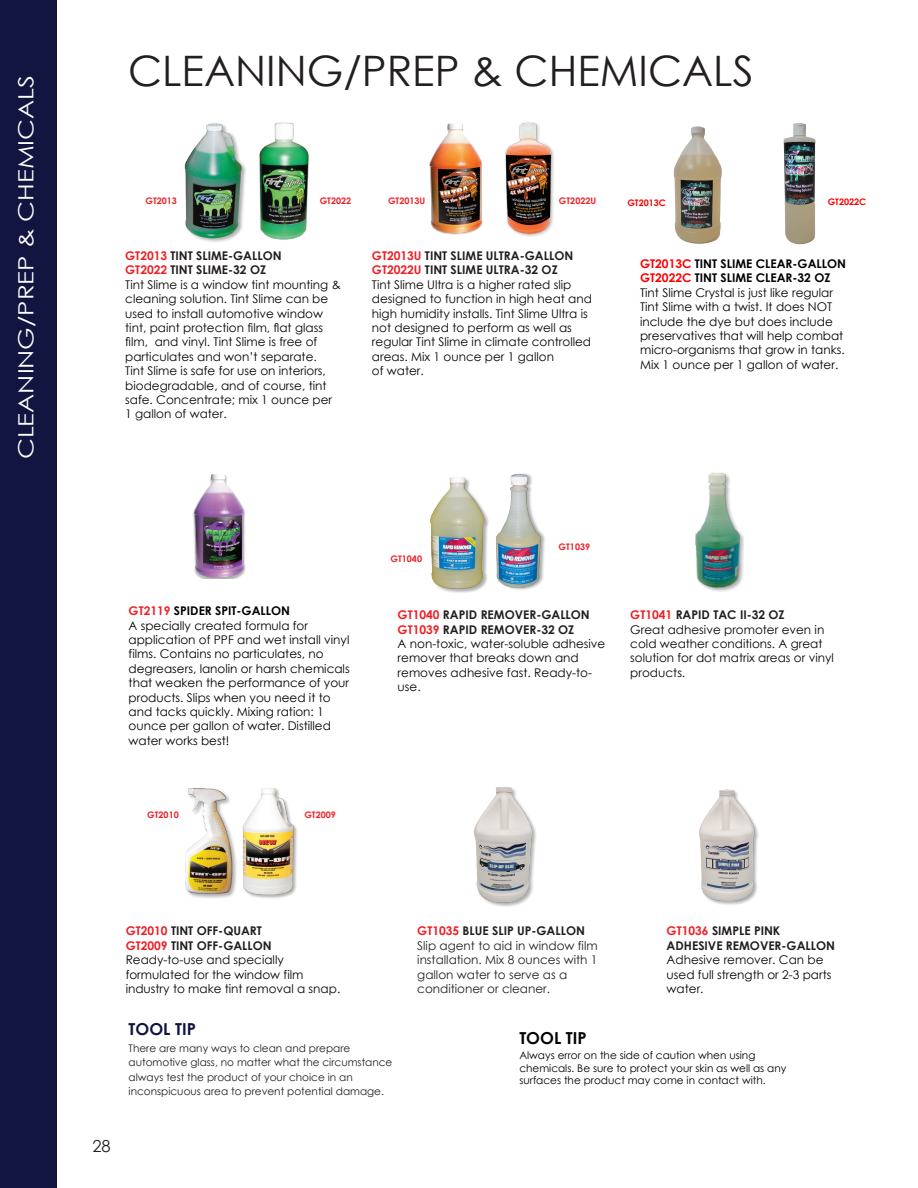
<style>
.page{position:relative;width:918px;height:1188px;background:#fff}
.page>*{position:absolute;margin:0;border:0;box-sizing:border-box;transform-origin:0 0}
.t1{font:42px "Century Gothic";color:#231f20}
.t2{font:21px "Century Gothic";color:#fff;scale:1.23 1}
.t3{font:700 16.5px "Century Gothic";color:#0e143e}
.t4{font:700 16.5px "Century Gothic";color:#000}
.t5{font:16.5px "Century Gothic";color:#231f20}
.t6{font:12px/14.4px "Century Gothic";color:#040503}
.t7{font:12px/14.4px "Century Gothic";color:#000}
.t8{font:12px/14.4px "Century Gothic";color:#231f20}
.t9{font:700 12px/14.4px "Century Gothic";color:#231f20}
.t10{font:10.5px/14.5px "Century Gothic";color:#231f20}
.t11{font:10.5px/12.6px "Century Gothic";color:#000}
.t12{font:700 9px "Century Gothic";color:#ee2026}
.t13{font:700 9px "Century Gothic";color:#f00}
.t14{font:700 9px "Century Gothic";color:#f00}
.t15{font:700 9px "Century Gothic";color:#ee2026}
.s1{font-weight:700;color:#ee2026}
.s2{font-weight:700;color:#231f20}
.s3{font-weight:700;color:#f00}
.s4{font-weight:700}
.s5{font-weight:700;color:#ed2227}
.s6{font-style:inherit}
.s7{color:#ee2026}
</style>
<div class="page">
<img style="left:473px;top:787px;width:63px;height:120px">
<img style="left:184px;top:123px;width:62px;height:119px">
<img style="left:259px;top:122px;width:50px;height:118px">
<img style="left:429px;top:123px;width:50px;height:112px">
<img style="left:479px;top:122px;width:75px;height:114px">
<img style="left:185px;top:788px;width:50px;height:110px">
<img style="left:235px;top:788px;width:62px;height:111px">
<img style="left:430px;top:477px;width:59px;height:115px">
<img style="left:496px;top:473px;width:49px;height:117px">
<img style="left:695px;top:472px;width:49px;height:120px">
<img style="left:699px;top:789px;width:59px;height:116px">
<img style="left:192px;top:474px;width:54px;height:105px">
<img style="left:783px;top:123px;width:33px;height:122px">
<img style="left:673px;top:126px;width:49px;height:118px">
<div style="left:0;top:0;width:57px;height:1188px;background:#121540"></div>
<h2 class="t2" style="left:11px;top:459px;width:314px;rotate:-90deg">CLEANING/PREP &amp; CHEMICALS</h2>
<h1 class="t1" style="left:128px;top:41px;width:627px">CLEANING/PREP &amp; CHEMICALS</h1>
<p class="t12" style="left:145px;top:194px;width:33px">GT2013</p>
<p class="t12" style="left:320px;top:194px;width:33px">GT2022</p>
<p class="t12" style="left:388px;top:194px;width:39px">GT2013U</p>
<p class="t12" style="left:559px;top:194px;width:39px">GT2022U</p>
<p class="t14" style="left:627px;top:196px;width:40px">GT2013C</p>
<p class="t13" style="left:828px;top:195px;width:40px">GT2022C</p>
<p class="t6" style="left:125px;top:248px;width:217px"><span class="s1">GT2013</span> <span class="s2">TINT SLIME-GALLON<br></span><span class="s1">GT2022</span> <span class="s2">TINT SLIME-32 OZ<br></span>Tint Slime is a window tint mounting &amp; cleaning solution. Tint Slime can be used to install automotive window tint, paint protection film, flat glass film, and vinyl. Tint Slime is free of particulates and won’t separate.<br>Tint Slime is safe for use on interiors, biodegradable, and of course, tint safe. Concentrate; mix 1 ounce per<br>1 gallon of water.</p>
<p class="t6" style="left:372px;top:248px;width:222px"><span class="s1">GT2013U</span> <span class="s2">TINT SLIME ULTRA-GALLON<br></span><span class="s1">GT2022U</span> <span class="s2">TINT SLIME ULTRA-32 OZ<br></span>Tint Slime Ultra is a higher rated slip designed to function in high heat and high humidity installs. Tint Slime Ultra is not designed to perform as well as regular Tint Slime in climate controlled areas. Mix 1 ounce per 1 gallon<br>of water.</p>
<p class="t7" style="left:640px;top:256px;width:207px"><span class="s3">GT2013C</span> <span class="s4">TINT SLIME CLEAR-GALLON </span><span class="s3">GT2022C</span> <span class="s4">TINT SLIME CLEAR-32 OZ </span>Tint Slime Crystal is just like regular Tint Slime with a twist. It does NOT include the dye but does include preservatives that will help combat micro-organisms that grow in tanks.<br>Mix 1 ounce per 1 gallon of water.</p>
<p class="t7" style="left:129px;top:604px;width:223px"><span class="s5">GT2119</span> <span class="s4">SPIDER SPIT-GALLON<br></span>A specially created formula for application of PPF and wet install vinyl films. Contains no particulates, no degreasers, lanolin or harsh chemicals that weaken the performance of your products. Slips when you need it to and tacks quickly. Mixing ration: 1 ounce per gallon of water. Distilled water works best!</p>
<p class="t12" style="left:147px;top:808px;width:33px">GT2010</p>
<p class="t12" style="left:304px;top:808px;width:33px">GT2009</p>
<p class="t15" style="left:391px;top:552px;width:33px"><span class="s6">GT</span>1040</p>
<p class="t12" style="left:559px;top:540px;width:33px">GT1039</p>
<p class="t6" style="left:398px;top:608px;width:209px"><span class="s1">GT1040</span> <span class="s2">RAPID REMOVER-GALLON<br></span><span class="s1">GT1039</span> <span class="s2">RAPID REMOVER-32 OZ<br></span>A non-toxic, water-soluble adhesive remover that breaks down and removes adhesive fast. Ready-to&shy;use.</p>
<p class="t6" style="left:630px;top:608px;width:205px"><span class="s1">GT1041</span> <span class="s2">RAPID TAC II-32 OZ<br></span>Great adhesive promoter even in cold weather conditions. A great solution for dot matrix areas or vinyl products.</p>
<p class="t6" style="left:126px;top:924px;width:216px"><span class="s1">GT2010</span> <span class="s2">TINT OFF-QUART<br></span><span class="s1">GT2009</span> <span class="s2">TINT OFF-GALLON<br></span>Ready-to-use and specially formulated for the window film industry to make tint removal a snap.</p>
<h3 class="t3" style="left:129px;top:1016px;width:69px">TOOL TIP</h3>
<p class="t10" style="left:129px;top:1041px;width:265px">There are many ways to clean and prepare automotive glass, no matter what the circumstance always test the product of your choice in an inconspicuous area to prevent potential damage.</p>
<h3 class="t5" style="left:92px;top:1135px;width:20px">28</h3>
<p class="t8" style="left:417px;top:924px;width:182px"><span class="s1">GT1035</span> <span class="s4">BLUE SLIP UP-GALLON<br></span>Slip agent to aid in window film installation. Mix 8 ounces with 1 gallon water to serve as a conditioner or cleaner.</p>
<p class="t9" style="left:667px;top:923px;width:170px"><span class="s7">GT1036</span> SIMPLE PINK<br>ADHESIVE REMOVER-GALLON</p>
<p class="t6" style="left:667px;top:952px;width:166px">Adhesive remover. Can be used full strength or 2-3 parts water.</p>
<h3 class="t4" style="left:519px;top:1025px;width:69px">TOOL TIP</h3>
<p class="t11" style="left:519px;top:1049px;width:269px">Always error on the side of caution when using chemicals. Be sure to protect your skin as well as any surfaces the product may come in contact with.</p>
</div>
